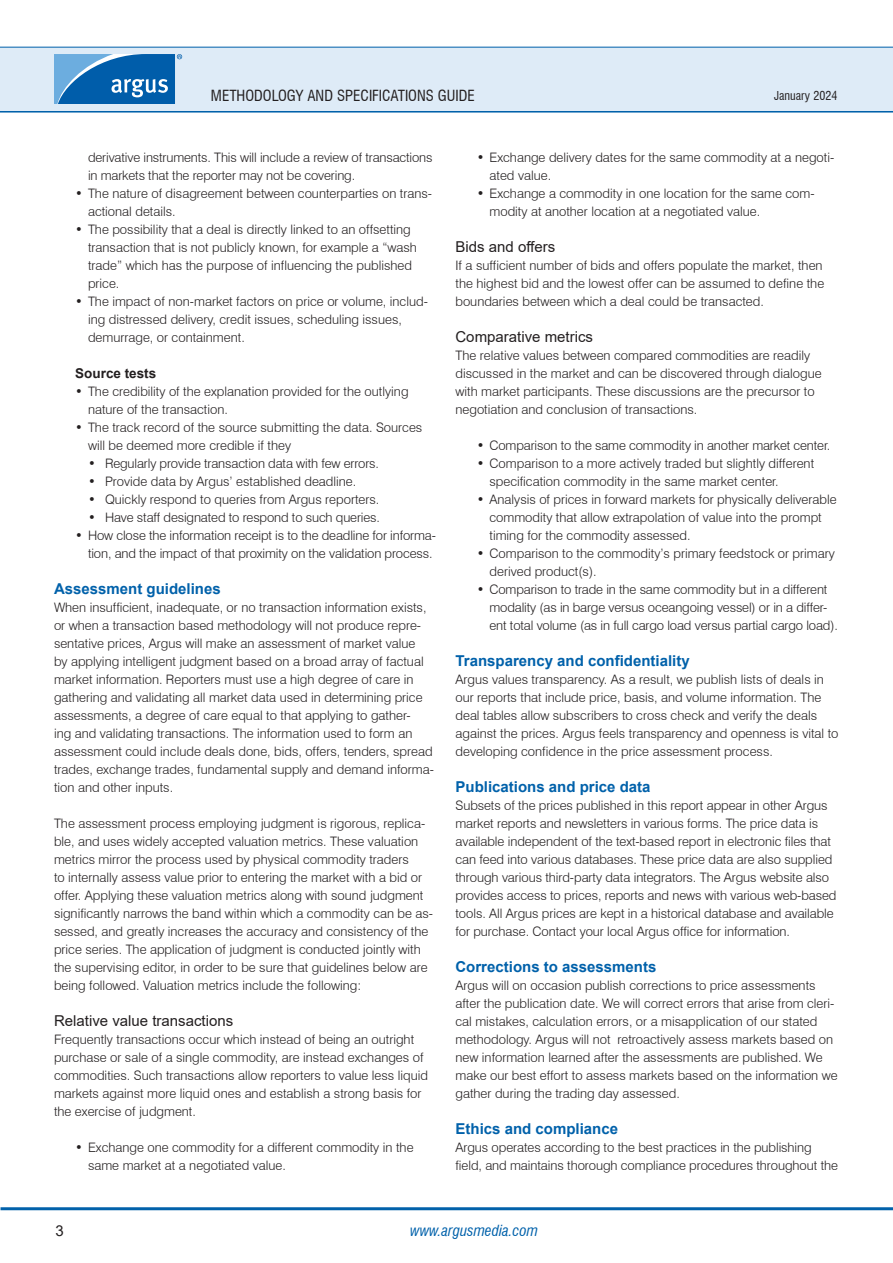
<style>
.page{position:relative;width:893px;height:1263px;background:#fff}
.page>*{position:absolute;margin:0;border:0;box-sizing:border-box;transform-origin:0 0}
.H2_-_Bold_headline_-_old_H4{font:700 15px "Arial";color:#0161aa}
.H3_-_headline__no_bold__-_old_H5{font:15px "Arial";color:#231f20}
.t1{font:condensed 15px "Swiss 721 BT";color:#231f20}
.t2{font:italic condensed 15px "Swiss 721 BT";color:#0161aa}
.B1_-_Bullet_list_header_-_old_H6{font:700 13.5px "Arial";color:#231f20}
.P1_-_Body_Text{font:300 13.05px/18px "Swiss 721 BT";color:#231f20}
.t3{font:condensed 12px "Swiss 721 BT";color:#231f20}
</style>
<div class="page">
<hr style="left:0;top:110px;width:893px;height:3px;background:#0161aa">
<div style="left:0;top:47px;width:893px;height:64px;background:#deebf7"></div>
<hr style="left:0;top:47px;width:893px;height:1px;background:#0161aa">
<hr style="left:1px;top:1207px;width:892px;height:3px;background:#0161aa">
<svg style="left:54px;top:54px;width:128px;height:50px;background:#3883c0"></svg>
<p class="t1" style="left:211px;top:86px;width:265px">METHODOLOGY AND SPECIFICATIONS GUIDE</p>
<p class="t3" style="left:774px;top:88px;width:65px">January 2024</p>
<p class="P1_-_Body_Text" style="left:88px;top:148px;width:346px">derivative instruments. This will include a review of transactions in markets that the reporter may not be covering.</p>
<p class="P1_-_Body_Text" style="left:88px;top:184px;width:346px;text-indent:-13px">• The nature of disagreement between counterparties on trans&shy;actional details.</p>
<p class="P1_-_Body_Text" style="left:88px;top:220px;width:330px;text-indent:-13px">• The possibility that a deal is directly linked to an offsetting transaction that is not publicly known, for example a “wash trade” which has the purpose of influencing the published price.</p>
<p class="P1_-_Body_Text" style="left:88px;top:292px;width:341px;text-indent:-13px">• The impact of non-market factors on price or volume, includ&shy;ing distressed delivery, credit issues, scheduling issues, demurrage, or containment.</p>
<p class="B1_-_Bullet_list_header_-_old_H6" style="left:75px;top:364px;width:83px">Source tests</p>
<p class="P1_-_Body_Text" style="left:88px;top:382px;width:322px;text-indent:-13px">• The credibility of the explanation provided for the outlying nature of the transaction.</p>
<p class="P1_-_Body_Text" style="left:88px;top:418px;width:336px;text-indent:-13px">• The track record of the source submitting the data. Sources will be deemed more credible if they</p>
<p class="P1_-_Body_Text" style="left:88px;top:454px;width:293px">• Regularly provide transaction data with few errors.</p>
<p class="P1_-_Body_Text" style="left:88px;top:472px;width:270px">• Provide data by Argus’ established deadline.</p>
<p class="P1_-_Body_Text" style="left:88px;top:490px;width:293px">• Quickly respond to queries from Argus reporters.</p>
<p class="P1_-_Body_Text" style="left:88px;top:508px;width:294px">• Have staff designated to respond to such queries.</p>
<p class="P1_-_Body_Text" style="left:75px;top:526px;width:362px;text-align:right">• How close the information receipt is to the deadline for informa&shy;tion, and the impact of that proximity on the validation process.</p>
<p class="H2_-_Bold_headline_-_old_H4" style="left:54px;top:578px;width:168px">Assessment guidelines</p>
<p class="P1_-_Body_Text" style="left:54px;top:598px;width:382px">When insufficient, inadequate, or no transaction information exists, or when a transaction based methodology will not produce repre&shy;sentative prices, Argus will make an assessment of market value<br>by applying intelligent judgment based on a broad array of factual market information. Reporters must use a high degree of care in gathering and validating all market data used in determining price assessments, a degree of care equal to that applying to gather-<br>ing and validating transactions. The information used to form an assessment could include deals done, bids, offers, tenders, spread trades, exchange trades, fundamental supply and demand informa&shy;tion and other inputs.</p>
<p class="P1_-_Body_Text" style="left:54px;top:814px;width:381px">The assessment process employing judgment is rigorous, replica&shy;ble, and uses widely accepted valuation metrics. These valuation metrics mirror the process used by physical commodity traders<br>to internally assess value prior to entering the market with a bid or offer. Applying these valuation metrics along with sound judgment significantly narrows the band within which a commodity can be as&shy;sessed, and greatly increases the accuracy and consistency of the price series. The application of judgment is conducted jointly with the supervising editor, in order to be sure that guidelines below are being followed. Valuation metrics include the following:</p>
<p class="H3_-_headline__no_bold__-_old_H5" style="left:54px;top:1010px;width:181px">Relative value transactions</p>
<p class="P1_-_Body_Text" style="left:54px;top:1030px;width:376px">Frequently transactions occur which instead of being an outright purchase or sale of a single commodity, are instead exchanges of commodities. Such transactions allow reporters to value less liquid markets against more liquid ones and establish a strong basis for the exercise of judgment.</p>
<p class="P1_-_Body_Text" style="left:88px;top:1138px;width:327px;text-indent:-13px">• Exchange one commodity for a different commodity in the same market at a negotiated value.</p>
<p class="P1_-_Body_Text" style="left:489px;top:148px;width:346px;text-indent:-13px">• Exchange delivery dates for the same commodity at a negoti&shy;ated value.</p>
<p class="P1_-_Body_Text" style="left:489px;top:184px;width:327px;text-indent:-13px">• Exchange a commodity in one location for the same com&shy;modity at another location at a negotiated value.</p>
<p class="H3_-_headline__no_bold__-_old_H5" style="left:455px;top:236px;width:101px">Bids and offers</p>
<p class="P1_-_Body_Text" style="left:455px;top:256px;width:370px">If a sufficient number of bids and offers populate the market, then the highest bid and the lowest offer can be assumed to define the boundaries between which a deal could be transacted.</p>
<p class="H3_-_headline__no_bold__-_old_H5" style="left:455px;top:326px;width:139px">Comparative metrics</p>
<p class="P1_-_Body_Text" style="left:455px;top:346px;width:368px">The relative values between compared commodities are readily discussed in the market and can be discovered through dialogue with market participants. These discussions are the precursor to negotiation and conclusion of transactions.</p>
<p class="P1_-_Body_Text" style="left:477px;top:436px;width:355px">• Comparison to the same commodity in another market center.</p>
<p class="P1_-_Body_Text" style="left:489px;top:454px;width:326px;text-indent:-13px">• Comparison to a more actively traded but slightly different specification commodity in the same market center.</p>
<p class="P1_-_Body_Text" style="left:489px;top:490px;width:349px;text-indent:-13px">• Analysis of prices in forward markets for physically deliverable commodity that allow extrapolation of value into the prompt timing for the commodity assessed.</p>
<p class="P1_-_Body_Text" style="left:489px;top:544px;width:347px;text-indent:-13px">• Comparison to the commodity’s primary feedstock or primary derived product(s).</p>
<p class="P1_-_Body_Text" style="left:489px;top:580px;width:350px;text-indent:-13px">• Comparison to trade in the same commodity but in a different modality (as in barge versus oceangoing vessel) or in a differ&shy;ent total volume (as in full cargo load versus partial cargo load).</p>
<p class="H2_-_Bold_headline_-_old_H4" style="left:455px;top:650px;width:236px">Transparency and confidentiality</p>
<p class="P1_-_Body_Text" style="left:455px;top:670px;width:385px">Argus values transparency. As a result, we publish lists of deals in our reports that include price, basis, and volume information. The deal tables allow subscribers to cross check and verify the deals against the prices. Argus feels transparency and openness is vital to developing confidence in the price assessment process.</p>
<p class="H2_-_Bold_headline_-_old_H4" style="left:455px;top:776px;width:197px">Publications and price data</p>
<p class="P1_-_Body_Text" style="left:455px;top:796px;width:382px">Subsets of the prices published in this report appear in other Argus market reports and newsletters in various forms. The price data is available independent of the text-based report in electronic files that can feed into various databases. These price data are also supplied through various third-party data integrators. The Argus website also provides access to prices, reports and news with various web-based tools. All Argus prices are kept in a historical database and available for purchase. Contact your local Argus office for information.</p>
<p class="H2_-_Bold_headline_-_old_H4" style="left:455px;top:956px;width:202px">Corrections to assessments</p>
<p class="P1_-_Body_Text" style="left:455px;top:976px;width:384px">Argus will on occasion publish corrections to price assessments after the publication date. We will correct errors that arise from cleri&shy;cal mistakes, calculation errors, or a misapplication of our stated methodology. Argus will not retroactively assess markets based on new information learned after the assessments are published. We make our best effort to assess markets based on the information we gather during the trading day assessed.</p>
<p class="H2_-_Bold_headline_-_old_H4" style="left:455px;top:1118px;width:164px">Ethics and compliance</p>
<p class="P1_-_Body_Text" style="left:455px;top:1138px;width:384px">Argus operates according to the best practices in the publishing field, and maintains thorough compliance procedures throughout the</p>
<p class="H3_-_headline__no_bold__-_old_H5" style="left:55px;top:1220px;width:10px">3</p>
<p class="t2" style="left:410px;top:1221px;width:129px">www.argusmedia.com</p>
</div>
